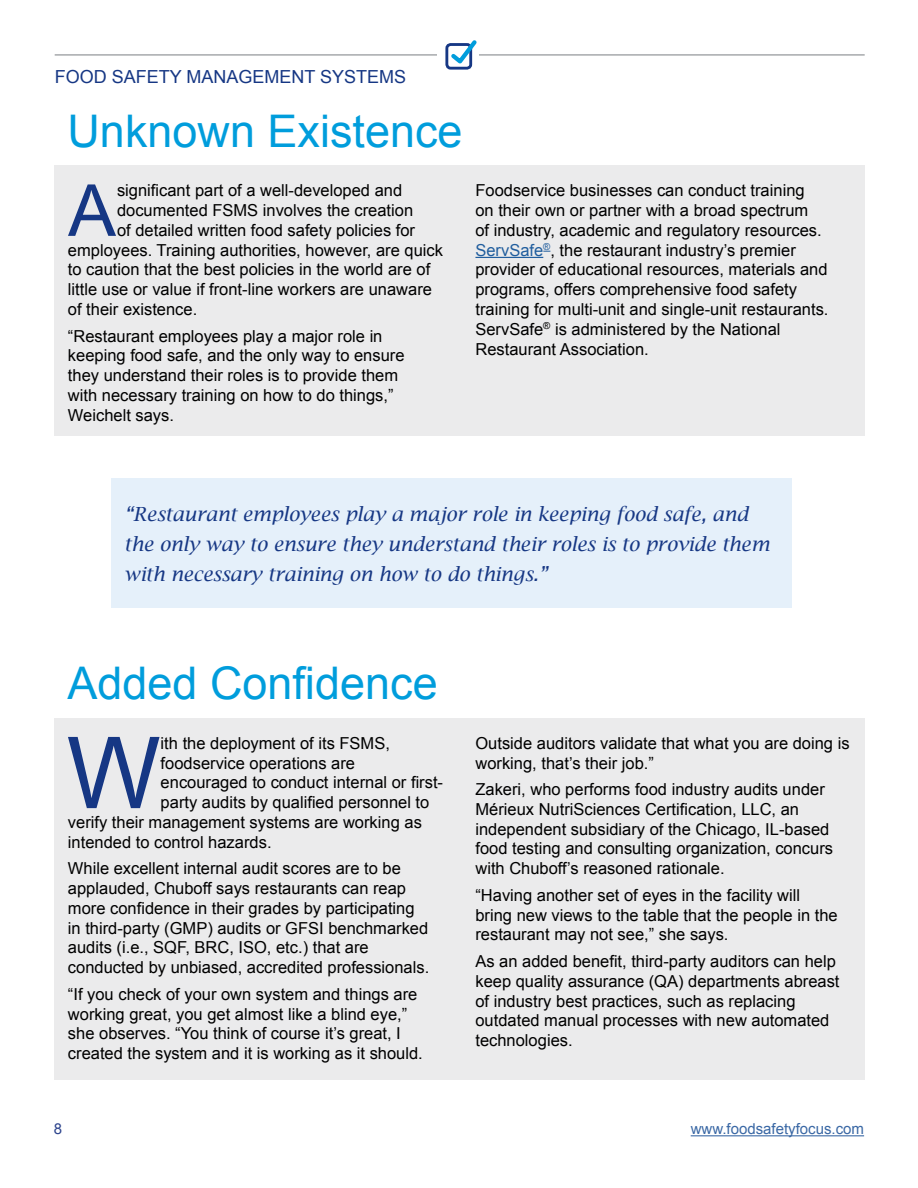
<style>
.page{position:relative;width:918px;height:1188px;background:#fff}
.page>*{position:absolute;margin:0;border:0;box-sizing:border-box;transform-origin:0 0}
.t1{font:99.45px "Arial";color:#163784}
.t2{font:71.85px "Arial";color:#163784}
.t3{font:45px "Arial";color:#009ddc}
.t4{font:italic 19.5px/30px "Lucida Bright";color:#163784}
.t5{font:18px "Arial";color:#163784}
.t6{font:16.5px/19.8px "Arial";color:#000}
.t7{font:15px "Arial";color:#3a68a5}
.t8{font:15px "Arial";color:#2d448d}
.s1{color:#215e9e}
</style>
<div class="page">
<div style="left:54px;top:166px;width:811px;height:270px;background:#ebebec"></div>
<div style="left:54px;top:718px;width:811px;height:362px;background:#ebebec"></div>
<hr style="left:475px;top:257px;width:68px;height:1px;background:#215e9e">
<div style="left:111px;top:478px;width:681px;height:130px;background:#e5f0fa"></div>
<hr style="left:55px;top:54px;width:810px;height:2px;background:#a7a9ac">
<div style="left:437px;top:35px;width:42px;height:39px;background:#fff"></div>
<div style="left:445px;top:43px;width:27px;height:27px;border:3px solid #163784;border-radius:4px"></div>
<svg style="left:447px;top:40px;width:33px;height:27px"></svg>
<hr style="left:691px;top:1135px;width:173px;height:1px;background:#3a68a5">
<p class="t5" style="left:55px;top:65px;width:353px">FOOD SAFETY MANAGEMENT SYSTEMS</p>
<h3 class="t3" style="left:68px;top:101px;width:397px">Unknown Existence</h3>
<h2 class="t2" style="left:68px;top:164px;width:49px">A</h2>
<p class="t6" style="left:117px;top:181px;width:287px">significant part of a well-developed and</p>
<p class="t6" style="left:117px;top:201px;width:298px">documented FSMS involves the creation</p>
<p class="t6" style="left:117px;top:220px;width:300px">of detailed written food safety policies for</p>
<p class="t6" style="left:68px;top:240px;width:377px">employees. Training authorities, however, are quick</p>
<p class="t6" style="left:68px;top:260px;width:364px">to caution that the best policies in the world are of</p>
<p class="t6" style="left:68px;top:280px;width:366px">little use or value if front-line workers are unaware</p>
<p class="t6" style="left:68px;top:300px;width:131px">of their existence.</p>
<p class="t6" style="left:68px;top:326px;width:338px">“Restaurant employees play a major role in keeping food safe, and the only way to ensure they understand their roles is to provide them with necessary training on how to do things,” Weichelt says.</p>
<p class="t6" style="left:475px;top:181px;width:355px">Foodservice businesses can conduct training<br>on their own or partner with a broad spectrum<br>of industry, academic and regulatory resources.<br><span class="s1">ServSafe</span><sup>®</sup>, the restaurant industry’s premier provider of educational resources, materials and programs, offers comprehensive food safety training for multi-unit and single-unit restaurants.<br>ServSafe<sup>®</sup> is administered by the National Restaurant Association.</p>
<p class="t4" style="left:124px;top:499px;width:647px">“Restaurant employees play a major role in keeping food safe, and the only way to ensure they understand their roles is to provide them with necessary training on how to do things.”</p>
<h3 class="t3" style="left:68px;top:654px;width:372px">Added Confidence</h3>
<h1 class="t1" style="left:67px;top:708px;width:95px">W</h1>
<p class="t6" style="left:161px;top:733px;width:231px">ith the deployment of its FSMS,</p>
<p class="t6" style="left:161px;top:753px;width:196px">foodservice operations are</p>
<p class="t6" style="left:161px;top:773px;width:284px">encouraged to conduct internal or first-</p>
<p class="t6" style="left:161px;top:793px;width:270px">party audits by qualified personnel to</p>
<p class="t6" style="left:68px;top:812px;width:355px">verify their management systems are working as</p>
<p class="t6" style="left:68px;top:832px;width:205px">intended to control hazards.</p>
<p class="t6" style="left:68px;top:859px;width:363px">While excellent internal audit scores are to be applauded, Chuboff says restaurants can reap more confidence in their grades by participating in third-party (GMP) audits or GFSI benchmarked audits (i.e., SQF, BRC, ISO, etc.) that are conducted by unbiased, accredited professionals.</p>
<p class="t6" style="left:68px;top:984px;width:356px">“If you check of your own system and things are working great, you get almost like a blind eye,” she observes. “You think of course it’s great, I created the system and it is working as it should.</p>
<p class="t6" style="left:475px;top:733px;width:376px">Outside auditors validate that what you are doing is working, that’s their job.”</p>
<p class="t6" style="left:475px;top:780px;width:359px">Zakeri, who performs food industry audits under Mérieux NutriSciences Certification, LLC, an independent subsidiary of the Chicago, IL-based food testing and consulting organization, concurs with Chuboff’s reasoned rationale.</p>
<p class="t6" style="left:475px;top:885px;width:364px">“Having another set of eyes in the facility will bring new views to the table that the people in the restaurant may not see,” she says.</p>
<p class="t6" style="left:475px;top:951px;width:366px">As an added benefit, third-party auditors can help keep quality assurance (QA) departments abreast of industry best practices, such as replacing outdated manual processes with new automated technologies.</p>
<p class="t8" style="left:54px;top:1119px;width:10px">8</p>
<p class="t7" style="left:691px;top:1119px;width:175px">www.foodsafetyfocus.com</p>
</div>
